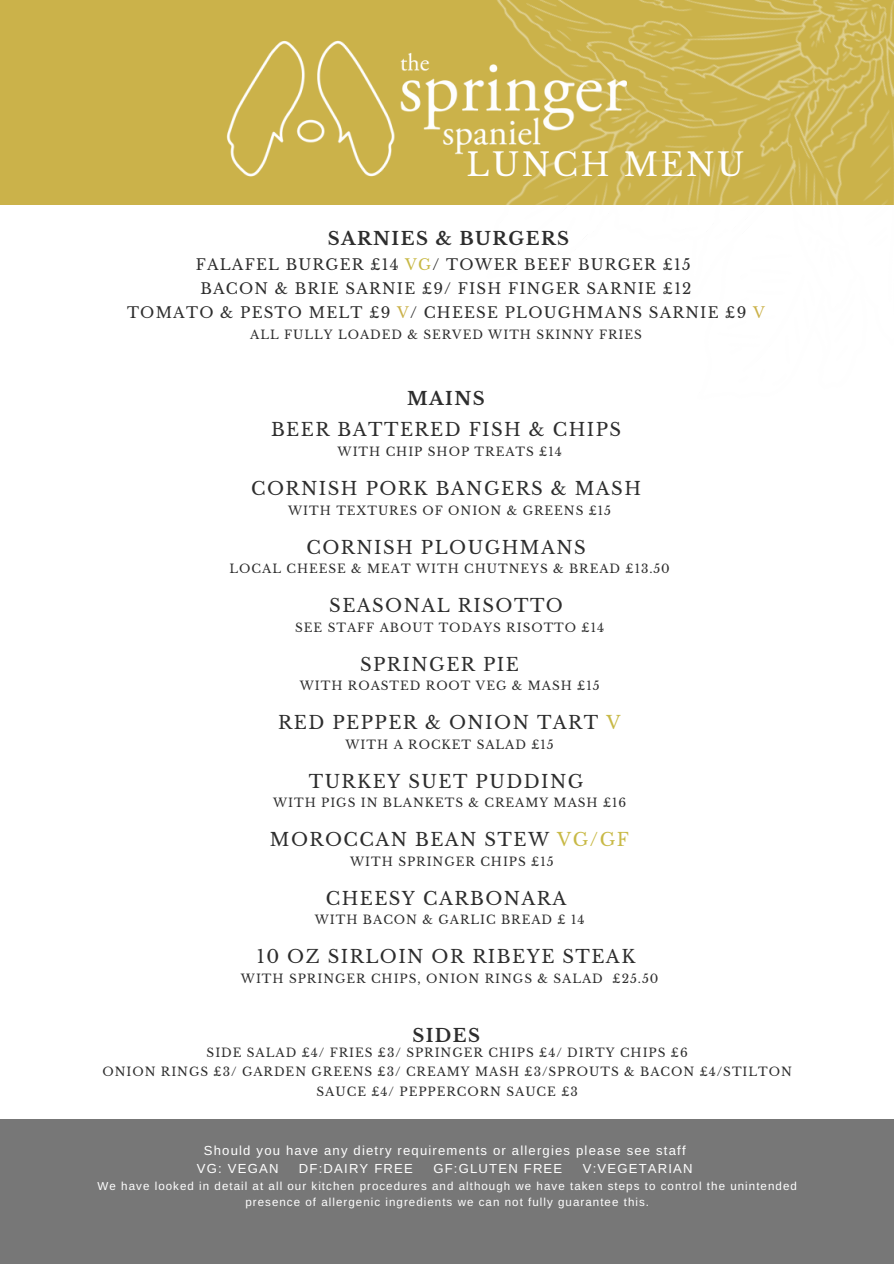
<style>
.page{position:relative;width:894px;height:1264px;background:#fff}
.page>*{position:absolute;margin:0;border:0;box-sizing:border-box;transform-origin:0 0}
.t1{font:31.5px "Libre Baskerville";letter-spacing:.08em;color:#fff}
.t2{font:18px "Libre Baskerville";letter-spacing:.08em;color:#2d2d2d}
.t3{font:700 18px "Libre Baskerville";letter-spacing:.08em;color:#2d2d2d}
.t4{font:15px/24.2px "Libre Baskerville";letter-spacing:.08em;color:#2d2d2d;text-align:center}
.t5{font:13.05px/17.9px "Arimo";letter-spacing:.09em;color:#fff}
.t6{font:12px/19.5px "Libre Baskerville";letter-spacing:.08em;color:#2d2d2d;text-align:center}
.t7{font:11.55px/15.8px "Arimo";letter-spacing:.09em;color:#fff;text-align:center}
.s1{color:#c8b946}
.s2{color:#cbb24a}
</style>
<div class="page">
<div style="left:0;top:0;width:893px;height:204px;background:#cbb24a"></div>
<img style="left:194px;top:0;width:699px;height:205px">
<div style="left:0;top:1118px;width:893px;height:145px;background:#777"></div>
<img style="left:226px;top:34px;width:400px;height:149px">
<h1 class="t1" style="left:466px;top:145px;width:279px">LUNCH MENU</h1>
<h2 class="t3" style="left:327px;top:227px;width:243px">SARNIES &amp; BURGERS</h2>
<p class="t4" style="left:127px;top:252px;width:639px">FALAFEL BURGER £14 <span class="s1">VG</span>/ TOWER BEEF BURGER £15<br>BACON &amp; BRIE SARNIE £9/ FISH FINGER SARNIE £12<br>TOMATO &amp; PESTO MELT £9 <span class="s2">V</span>/ CHEESE PLOUGHMANS SARNIE £9 <span class="s2">V</span></p>
<p class="t6" style="left:250px;top:324px;width:393px">ALL FULLY LOADED &amp; SERVED WITH SKINNY FRIES</p>
<h2 class="t3" style="left:407px;top:387px;width:79px">MAINS</h2>
<h2 class="t2" style="left:271px;top:419px;width:351px">BEER BATTERED FISH &amp; CHIPS</h2>
<p class="t6" style="left:337px;top:442px;width:225px">WITH CHIP SHOP TREATS £14</p>
<h2 class="t2" style="left:251px;top:477px;width:391px">CORNISH PORK BANGERS &amp; MASH</h2>
<p class="t6" style="left:288px;top:500px;width:324px">WITH TEXTURES OF ONION &amp; GREENS £15</p>
<h2 class="t2" style="left:306px;top:536px;width:280px">CORNISH PLOUGHMANS</h2>
<p class="t6" style="left:229px;top:559px;width:442px">LOCAL CHEESE &amp; MEAT WITH CHUTNEYS &amp; BREAD £13.50</p>
<h2 class="t2" style="left:329px;top:594px;width:235px">SEASONAL RISOTTO</h2>
<p class="t6" style="left:295px;top:617px;width:310px">SEE STAFF ABOUT TODAYS RISOTTO £14</p>
<h2 class="t2" style="left:360px;top:653px;width:160px">SPRINGER PIE</h2>
<p class="t6" style="left:300px;top:676px;width:301px">WITH ROASTED ROOT VEG &amp; MASH £15</p>
<h2 class="t2" style="left:278px;top:711px;width:343px">RED PEPPER &amp; ONION TART <span class="s1">V</span></h2>
<p class="t6" style="left:345px;top:734px;width:210px">WITH A ROCKET SALAD £15</p>
<h2 class="t2" style="left:309px;top:770px;width:276px">TURKEY SUET PUDDING</h2>
<p class="t6" style="left:273px;top:793px;width:354px">WITH PIGS IN BLANKETS &amp; CREAMY MASH £16</p>
<h2 class="t2" style="left:270px;top:828px;width:360px">MOROCCAN BEAN STEW <span class="s1">VG/GF</span></h2>
<p class="t6" style="left:350px;top:851px;width:205px">WITH SPRINGER CHIPS £15</p>
<h2 class="t2" style="left:326px;top:887px;width:242px">CHEESY CARBONARA</h2>
<p class="t6" style="left:315px;top:910px;width:271px">WITH BACON &amp; GARLIC BREAD £ 14</p>
<h2 class="t2" style="left:257px;top:945px;width:380px">10 OZ SIRLOIN OR RIBEYE STEAK</h2>
<p class="t6" style="left:241px;top:968px;width:419px">WITH SPRINGER CHIPS, ONION RINGS &amp; SALAD £25.50</p>
<h2 class="t3" style="left:412px;top:1024px;width:69px">SIDES</h2>
<p class="t6" style="left:102px;top:1043px;width:691px">SIDE SALAD £4/ FRIES £3/ SPRINGER CHIPS £4/ DIRTY CHIPS £6<br>ONION RINGS £3/ GARDEN GREENS £3/ CREAMY MASH £3/SPROUTS &amp; BACON £4/STILTON<br>SAUCE £4/ PEPPERCORN SAUCE £3</p>
<p class="t5" style="left:197px;top:1141px;width:490px;text-indent:7px">Should you have any dietry requirements or allergies please see staff<br>VG: VEGAN</p>
<p class="t5" style="left:299px;top:1159px;width:115px">DF:DAIRY FREE</p>
<p class="t5" style="left:433px;top:1159px;width:130px">GF:GLUTEN FREE</p>
<p class="t5" style="left:582px;top:1159px;width:111px">V:VEGETARIAN</p>
<p class="t7" style="left:98px;top:1177px;width:700px">We have looked in detail at all our kitchen procedures and although we have taken steps to control the unintended presence of allergenic ingredients we can not fully guarantee this.</p>
</div>
